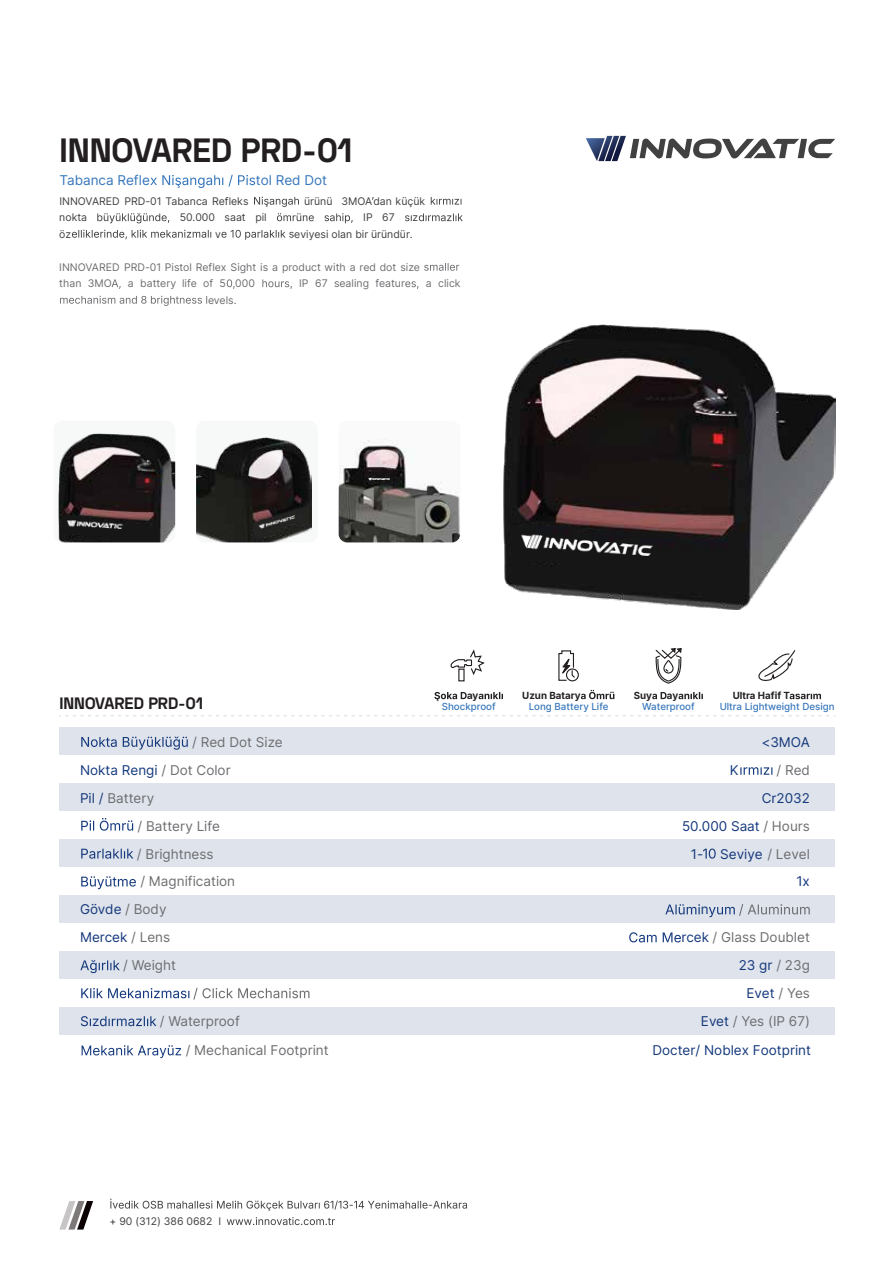
<style>
.page{position:relative;width:893px;height:1263px;background:#fff}
.page>*{position:absolute;margin:0;border:0;box-sizing:border-box;transform-origin:0 0}
.t1{font:700 33.6px "Space Grotesk";color:#231f20}
.t2{font:700 16.5px "Space Grotesk";color:#231f20}
.t3{font:13.5px "Inter";color:#6d6e71}
.t4{font:13.5px/27.9px "Inter";color:#15397d;text-align:center}
.t5{font:13.5px "Inter";color:#3777bc}
.t6{font:10.5px/16.5px "Inter";color:#6d6e71}
.t7{font:10.5px "Inter";color:#414042}
.t8{font:500 9.75px "Inter";color:#3777bc}
.t9{font:700 9.75px "Inter";color:#231f20}
.s1{color:#6d6e71}
.s2{color:#15397d}
</style>
<div class="page">
<img style="left:504px;top:325px;width:331px;height:284px">
<svg style="left:586px;top:136px;width:249px;height:25px"></svg>
<div style="left:59px;top:727px;width:776px;height:28px;background:#dfe3eb"></div>
<svg style="left:81px;top:736px;width:107px;height:14px"></svg>
<svg style="left:740px;top:767px;width:32px;height:8px"></svg>
<div style="left:59px;top:783px;width:776px;height:28px;background:#dfe3eb"></div>
<svg style="left:81px;top:818px;width:52px;height:13px"></svg>
<div style="left:59px;top:839px;width:776px;height:28px;background:#dfe3eb"></div>
<svg style="left:81px;top:849px;width:52px;height:10px"></svg>
<svg style="left:703px;top:848px;width:13px;height:11px"></svg>
<svg style="left:81px;top:876px;width:55px;height:13px"></svg>
<div style="left:59px;top:895px;width:776px;height:28px;background:#dfe3eb"></div>
<svg style="left:665px;top:904px;width:35px;height:10px"></svg>
<svg style="left:709px;top:904px;width:101px;height:13px"></svg>
<svg style="left:629px;top:932px;width:52px;height:10px"></svg>
<div style="left:59px;top:951px;width:776px;height:28px;background:#dfe3eb"></div>
<svg style="left:80px;top:960px;width:40px;height:13px"></svg>
<svg style="left:81px;top:988px;width:228px;height:11px"></svg>
<div style="left:59px;top:1007px;width:776px;height:28px;background:#dfe3eb"></div>
<svg style="left:81px;top:1016px;width:10px;height:10px"></svg>
<svg style="left:100px;top:1016px;width:56px;height:10px"></svg>
<svg style="left:59px;top:715px;width:776px;height:1px"></svg>
<svg style="left:150px;top:175px;width:105px;height:13px"></svg>
<svg style="left:254px;top:197px;width:45px;height:10px"></svg>
<svg style="left:431px;top:197px;width:30px;height:8px"></svg>
<svg style="left:97px;top:213px;width:72px;height:10px"></svg>
<svg style="left:277px;top:213px;width:37px;height:8px"></svg>
<svg style="left:324px;top:213px;width:29px;height:10px"></svg>
<svg style="left:405px;top:215px;width:7px;height:6px"></svg>
<svg style="left:419px;top:213px;width:44px;height:8px"></svg>
<svg style="left:72px;top:230px;width:139px;height:9px"></svg>
<svg style="left:221px;top:230px;width:73px;height:10px"></svg>
<svg style="left:424px;top:263px;width:35px;height:8px"></svg>
<svg style="left:112px;top:279px;width:9px;height:10px"></svg>
<svg style="left:227px;top:279px;width:8px;height:10px"></svg>
<svg style="left:262px;top:279px;width:30px;height:10px"></svg>
<svg style="left:405px;top:281px;width:14px;height:8px"></svg>
<svg style="left:60px;top:296px;width:147px;height:10px"></svg>
<div style="left:54px;top:421px;width:121px;height:121px;background:#f7f8f8;border-radius:8px"></div>
<img style="left:59px;top:433px;width:116px;height:109px">
<div style="left:196px;top:421px;width:122px;height:121px;background:#f7f8f8;border-radius:8px"></div>
<img style="left:196px;top:437px;width:116px;height:105px">
<img style="left:339px;top:439px;width:121px;height:103px">
<svg style="left:790px;top:694px;width:31px;height:5px"></svg>
<svg style="left:758px;top:650px;width:38px;height:31px"></svg>
<svg style="left:434px;top:692px;width:33px;height:9px"></svg>
<svg style="left:479px;top:692px;width:24px;height:7px"></svg>
<svg style="left:450px;top:649px;width:35px;height:28px"></svg>
<svg style="left:581px;top:690px;width:33px;height:9px"></svg>
<div style="left:566px;top:668px;width:13px;height:13px;border:1px solid #231f20;border-radius:50%"></div>
<svg style="left:558px;top:650px;width:18px;height:31px"></svg>
<svg style="left:652px;top:692px;width:14px;height:7px"></svg>
<svg style="left:678px;top:692px;width:25px;height:7px"></svg>
<svg style="left:655px;top:648px;width:27px;height:36px"></svg>
<svg style="left:59px;top:1201px;width:34px;height:28px"></svg>
<svg style="left:110px;top:1199px;width:357px;height:12px"></svg>
<svg style="left:227px;top:1217px;width:108px;height:8px"></svg>
<img style="left:512px;top:526px;width:64px;height:35px">
<img style="left:568px;top:555px;width:48px;height:15px">
<div style="left:616px;top:539px;width:64px;height:35px;background:#161616"></div>
<img style="left:516px;top:530px;width:137px;height:25px">
<img style="left:105px;top:522px;width:24px;height:16px">
<img style="left:84px;top:529px;width:24px;height:7px">
<img style="left:68px;top:517px;width:24px;height:16px">
<img style="left:62px;top:516px;width:24px;height:16px">
<img style="left:64px;top:519px;width:58px;height:10px">
<svg style="left:253px;top:514px;width:43px;height:24px"></svg>
<img style="left:257px;top:515px;width:38px;height:15px">
<svg style="left:367px;top:477px;width:26px;height:7px"></svg>
<img style="left:368px;top:477px;width:22px;height:4px">
<svg style="left:82px;top:1045px;width:99px;height:13px"></svg>
<h1 class="t1" style="left:59px;top:128px;width:294px">INNOVARED PRD-01</h1>
<p class="t5" style="left:59px;top:170px;width:92px">Tabanca Refle</p>
<p class="t5" style="left:256px;top:170px;width:73px">tol Red Dot</p>
<p class="t7" style="left:59px;top:193px;width:191px">INNOVARED PRD-01 Tabanca Refleks</p>
<p class="t7" style="left:304px;top:193px;width:123px">ürünü 3MOAdan küçük</p>
<p class="t7" style="left:59px;top:210px;width:29px">nokta</p>
<p class="t7" style="left:180px;top:210px;width:88px">50.000 saat pil</p>
<p class="t7" style="left:363px;top:210px;width:33px">IP 67</p>
<p class="t7" style="left:413px;top:210px;width:7px">z</p>
<p class="t7" style="left:59px;top:226px;width:13px">öz</p>
<p class="t7" style="left:215px;top:226px;width:7px">v</p>
<p class="t7" style="left:294px;top:226px;width:120px">eviyesi olan bir üründür.</p>
<p class="t6" style="left:59px;top:258px;width:362px">INNOVARED PRD-01 Pistol Reflex Sight is a product with a red dot size than 3MO</p>
<p class="t6" style="left:128px;top:275px;width:128px">a battery life of 5 000</p>
<p class="t6" style="left:299px;top:275px;width:107px">IP 67 sealing featur</p>
<p class="t6" style="left:426px;top:275px;width:36px">a click</p>
<p class="t6" style="left:208px;top:291px;width:30px">evels.</p>
<p class="t2" style="left:59px;top:692px;width:145px">INNOVARED PRD-01</p>
<p class="t9" style="left:467px;top:688px;width:13px">ay</p>
<p class="t8" style="left:442px;top:700px;width:55px">Shockproof</p>
<p class="t9" style="left:522px;top:688px;width:60px">Uzun Batary</p>
<p class="t8" style="left:529px;top:700px;width:81px">Long Battery Life</p>
<p class="t9" style="left:634px;top:688px;width:20px">Suy</p>
<p class="t9" style="left:667px;top:688px;width:13px">ay</p>
<p class="t8" style="left:642px;top:700px;width:54px">Waterproof</p>
<p class="t9" style="left:733px;top:688px;width:59px">Ultra Hafif T</p>
<p class="t8" style="left:720px;top:700px;width:116px">Ultra Lightweight Design</p>
<p class="t3" style="left:192px;top:732px;width:92px">/ Red Dot Size</p>
<p class="t4" style="left:761px;top:728px;width:50px">&lt;3MOA</p>
<p class="t4" style="left:80px;top:755px;width:152px">Nokta Rengi <span class="s1">/ Dot Color</span></p>
<p class="t4" style="left:730px;top:755px;width:10px">K</p>
<p class="t3" style="left:776px;top:760px;width:35px">/ Red</p>
<p class="t3" style="left:80px;top:788px;width:76px"><span class="s2">Pil /</span> Battery</p>
<p class="t4" style="left:762px;top:783px;width:50px">Cr2032</p>
<p class="t3" style="left:138px;top:816px;width:84px">/ Battery Life</p>
<p class="t4" style="left:682px;top:811px;width:129px">50.000 Saat <span class="s1">/ Hours</span></p>
<p class="t3" style="left:137px;top:844px;width:78px">/ Brightness</p>
<p class="t4" style="left:691px;top:839px;width:14px">1-</p>
<p class="t4" style="left:720px;top:839px;width:91px">Seviye <span class="s1">/ Level</span></p>
<p class="t3" style="left:140px;top:872px;width:96px">/ Magnification</p>
<p class="t4" style="left:796px;top:867px;width:15px">1x</p>
<p class="t4" style="left:80px;top:895px;width:88px">Gövde <span class="s1">/ Body</span></p>
<p class="t4" style="left:701px;top:895px;width:9px">n</p>
<p class="t4" style="left:80px;top:923px;width:92px">Mercek <span class="s1">/ Lens</span></p>
<p class="t3" style="left:682px;top:927px;width:130px"><span class="s2">rcek</span> / Glass Doublet</p>
<p class="t3" style="left:123px;top:955px;width:54px">/ Weight</p>
<p class="t4" style="left:739px;top:951px;width:73px">23 gr <span class="s1">/ 23g<br></span>Evet <span class="s1">/ Yes</span></p>
<p class="t4" style="left:92px;top:1007px;width:9px">z</p>
<p class="t3" style="left:160px;top:1011px;width:82px">/ Waterproof</p>
<p class="t3" style="left:701px;top:1011px;width:110px"><span class="s2">Evet</span> / Yes (IP 67)</p>
<p class="t3" style="left:186px;top:1040px;width:145px">/ Mechanical Footprint</p>
<p class="t4" style="left:652px;top:1036px;width:160px">Docter/ Noblex Footprint</p>
<p class="t7" style="left:109px;top:1213px;width:113px">+ 90 (312) 386 0682 I</p>
</div>
